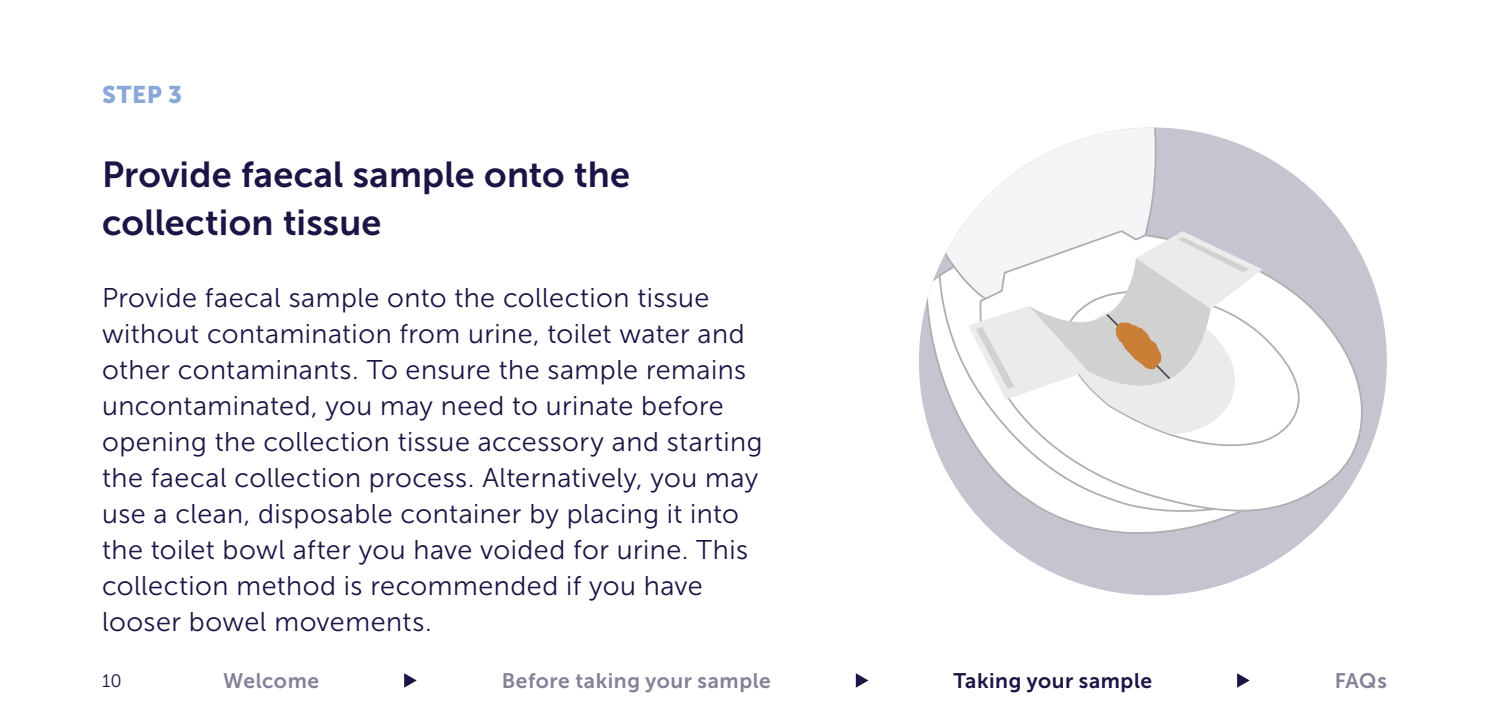
<style>
.page{position:relative;width:1489px;height:723px;background:#fff}
.page>*{position:absolute;margin:0;border:0;box-sizing:border-box;transform-origin:0 0}
.t1{font:36px/48px "Museo Sans 700";letter-spacing:.005em;color:#1b1444}
.Body_Copy{font:27px/36px "Museo Sans 300";letter-spacing:.015em;color:#1b1444}
.Steps{font:24px "Museo Sans 900";color:#89a8d7}
.t2{font:21px "Museo Sans 700";letter-spacing:.025em;color:#888098}
.t3{font:21px "Museo Sans 700";letter-spacing:.025em;color:#1b1444}
.t4{font:18px "Museo Sans 300";color:#1b1444}
</style>
<div class="page">
<svg style="left:919px;top:128px;width:467px;height:467px"></svg>
<svg style="left:924px;top:301px;width:327px;height:268px;fill:#c7c3cf"></svg>
<svg style="left:937px;top:301px;width:39px;height:219px"></svg>
<svg style="left:919px;top:127px;width:253px;height:174px"></svg>
<svg style="left:976px;top:229px;width:405px;height:297px"></svg>
<svg style="left:968px;top:231px;width:343px;height:217px"></svg>
<svg style="left:404px;top:673px;width:12px;height:15px"></svg>
<svg style="left:855px;top:673px;width:13px;height:15px"></svg>
<svg style="left:1237px;top:673px;width:12px;height:15px"></svg>
<p class="Steps" style="left:102px;top:81px;width:81px">STEP 3</p>
<h2 class="t1" style="left:102px;top:151px;width:529px">Provide faecal sample onto the collection tissue</h2>
<p class="Body_Copy" style="left:102px;top:280px;width:662px">Provide faecal sample onto the collection tissue without contamination from urine, toilet water and other contaminants. To ensure the sample remains uncontaminated, you may need to urinate before opening the collection tissue accessory and starting the faecal collection process. Alternatively, you may use a clean, disposable container by placing it into the toilet bowl after you have voided for urine. This collection method is recommended if you have looser bowel movements.</p>
<p class="t4" style="left:102px;top:671px;width:21px">10</p>
<p class="t2" style="left:223px;top:669px;width:97px">Welcome</p>
<p class="t2" style="left:501px;top:669px;width:270px">Before taking your sample</p>
<p class="t3" style="left:953px;top:669px;width:200px">Taking your sample</p>
<p class="t2" style="left:1334px;top:669px;width:54px">FAQs</p>
</div>
